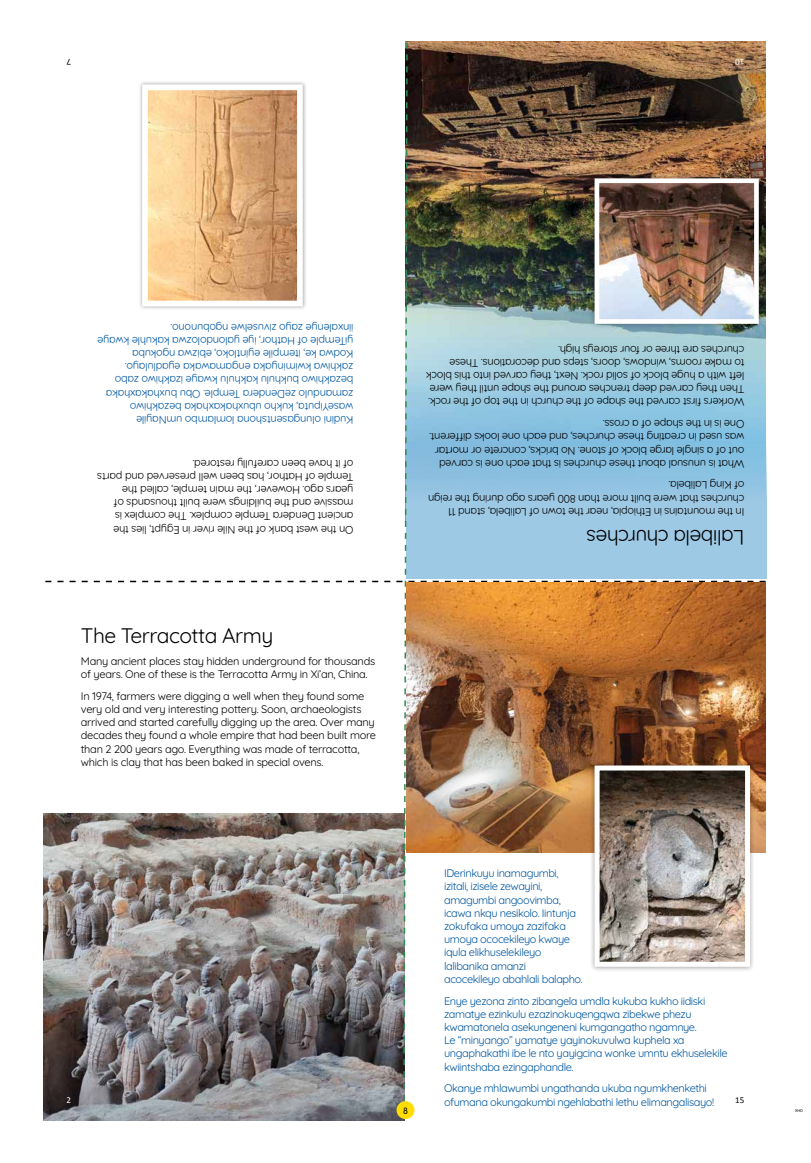
<style>
.page{position:relative;width:811px;height:1163px;background:#fff}
.page>*{position:absolute;margin:0;border:0;box-sizing:border-box;transform-origin:0 0}
.t1{font:21px "Quicksand";letter-spacing:-.03em;color:#000}
.t2{font:11px/13.2px "Quicksand";letter-spacing:-.03em;color:#000}
.t3{font:11px/13.2px "Quicksand";letter-spacing:-.04em;color:#0057a0}
.t4{font:9px "Calibri";color:#000}
.t5{font:9px "Calibri";color:#fff}
.t6{font:300 9px "VAG Rounded Std";color:#000}
.t7{font:300 4px "VAG Rounded Std";color:#000}
</style>
<div class="page">
<img style="left:44px;top:813px;width:360px;height:307px">
<div style="left:396px;top:1100px;width:18px;height:18px;background:#fd0;border-radius:50%"></div>
<img style="left:45px;top:41px;width:720px;height:1061px">
<img style="left:406px;top:582px;width:359px;height:270px">
<div style="left:589px;top:760px;width:166px;height:211px;background:#000;opacity:.37"></div>
<img style="left:600px;top:771px;width:144px;height:189px">
<div style="left:594px;top:765px;width:156px;height:201px;border:5px solid #fff"></div>
<p class="t4" style="left:71px;top:68px;width:6px;rotate:-180deg">7</p>
<p class="t5" style="left:744px;top:68px;width:11px;rotate:-180deg">10</p>
<p class="t3" style="left:353px;top:427px;width:258px;rotate:-180deg">Kudini olungasentshona lomlambo umNayile waseYiputa, kukho ubuxhakaxhaka bezakhiwo zamandulo zeDendera Temple. Obu buxhakaxhaka bezakhiwo bukhulu kakhulu kwaye izakhiwo zabo zakhiwa kwiminyaka engamawaka eyadlulayo.<br>Kodwa ke, itempile eyintloko, ebizwa ngokuba yiTemple of Hathor, iye yalondolozwa kakuhle kwaye iinxalenye zayo zivuselwe ngobunono.</p>
<p class="t2" style="left:353px;top:537px;width:258px;rotate:-180deg">On the west bank of the Nile river in Egypt, lies the ancient Dendera Temple complex. The complex is massive and the buildings were built thousands of years ago. However, the main temple, called the Temple of Hathor, has been well preserved and parts of it have been carefully restored.</p>
<h1 class="t1" style="left:81px;top:619px;width:194px">The Terracotta Army</h1>
<p class="t2" style="left:81px;top:653px;width:296px">Many ancient places stay hidden underground for thousands of years. One of these is the Terracotta Army in Xi’an, China.</p>
<p class="t2" style="left:81px;top:688px;width:297px">In 1974, farmers were digging a well when they found some very old and very interesting pottery. Soon, archaeologists arrived and started carefully digging up the area. Over many decades they found a whole empire that had been built more than 2 200 years ago. Everything was made of terracotta, which is clay that has been baked in special ovens.</p>
<p class="t2" style="left:744px;top:410px;width:320px;rotate:-180deg">Workers first carved the shape of the church in the top of the rock.<br>Then they carved deep trenches around the shape until they were left with a huge block of solid rock. Next, they carved into this block to make rooms, windows, doors, steps and decorations. These churches are three or four storeys high.</p>
<p class="t2" style="left:744px;top:471px;width:317px;rotate:-180deg">What is unusual about these churches is that each one is carved out of a single large block of stone. No bricks, concrete or mortar was used in creating these churches, and each one looks different.<br>One is in the shape of a cross.</p>
<p class="t2" style="left:744px;top:519px;width:318px;rotate:-180deg">In the mountains in Ethiopia, near the town of Lalibela, stand 11 churches that were built more than 800 years ago during the reign of King Lalibela.</p>
<h1 class="t1" style="left:744px;top:553px;width:159px;rotate:-180deg">Lalibela churches</h1>
<p class="t3" style="left:444px;top:865px;width:140px">IDerinkuyu inamagumbi, izitali, izisele zewayini, amagumbi angoovimba, icawa nkqu nesikolo. Iintunja zokufaka umoya zazifaka umoya ococekileyo kwaye iqula elikhuselekileyo lalibanika amanzi acocekileyo abahlali balapho.</p>
<p class="t3" style="left:444px;top:992px;width:285px">Enye yezona zinto zibangela umdla kukuba kukho iidiski zamatye ezinkulu ezazinokuqengqwa zibekwe phezu kwamatonela asekungeneni kumgangatho ngamnye.<br>Le “minyango” yamatye yayinokuvulwa kuphela xa ungaphakathi ibe le nto yayigcina wonke umntu ekhuselekile kwiintshaba ezingaphandle.</p>
<p class="t3" style="left:444px;top:1080px;width:271px">Okanye mhlawumbi ungathanda ukuba ngumkhenkethi ofumana okungakumbi ngehlabathi lethu elimangalisayo!</p>
<p class="t5" style="left:67px;top:1093px;width:6px">2</p>
<p class="t4" style="left:735px;top:1093px;width:11px">15</p>
<p class="t6" style="left:403px;top:1105px;width:6px">8</p>
<p class="t7" style="left:795px;top:1108px;width:9px">XHO</p>
</div>
